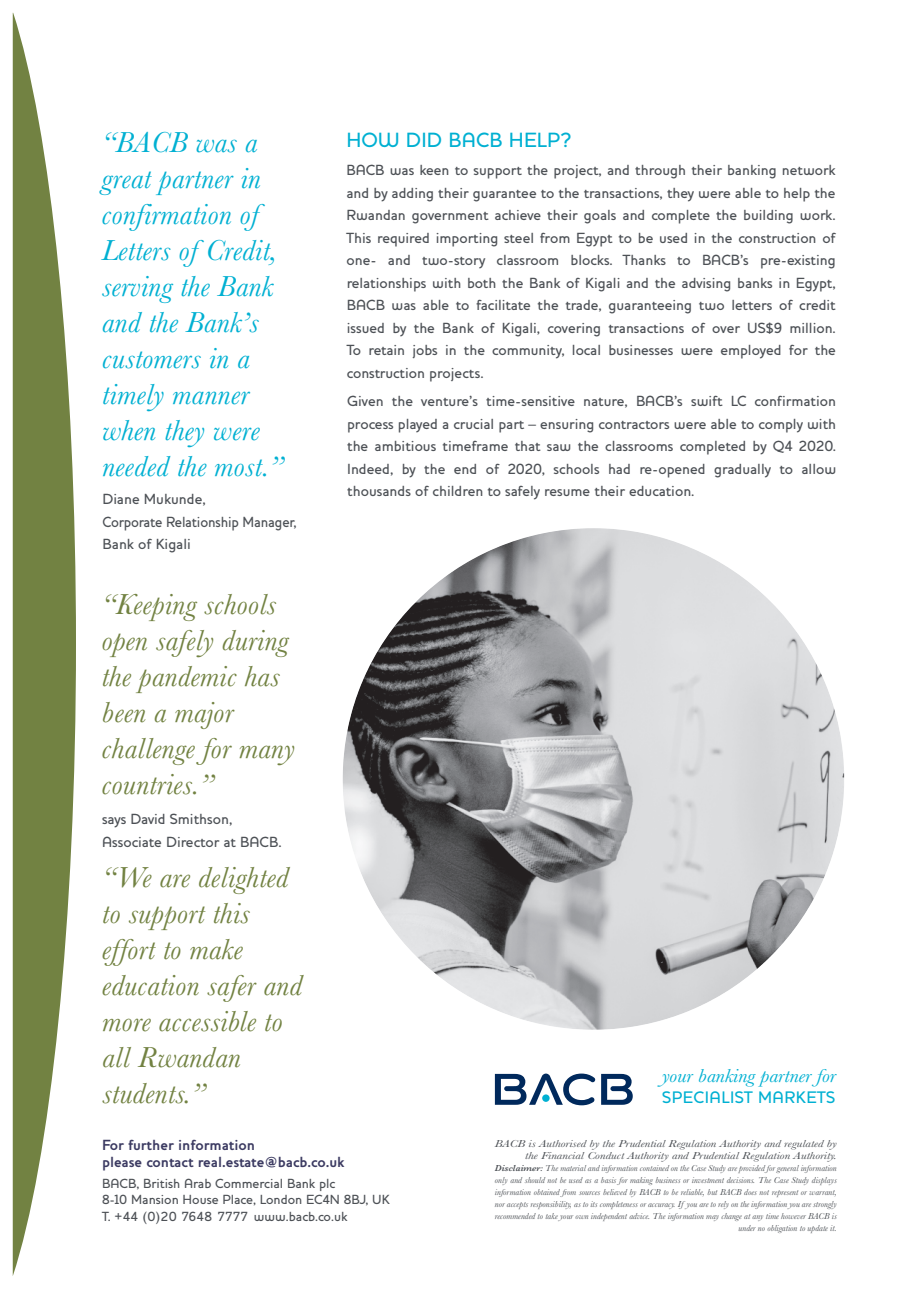
<style>
.page{position:relative;width:919px;height:1289px;background:#fff}
.page>*{position:absolute;margin:0;border:0;box-sizing:border-box;transform-origin:0 0}
.t1{font:italic 30px/36px "Baskerville";letter-spacing:.01em;color:#728242}
.t2{font:italic 30px/36px "Baskerville";letter-spacing:.01em;color:#00b0d2}
.t3{font:500 21px "Houschka";letter-spacing:.01em;color:#00b0d2}
.t4{font:italic 19.5px "Baskerville";color:#00b0d2;scale:1.1 1}
.t5{font:500 17.1px "Houschka";letter-spacing:.025em;color:#00b0d2}
.t6{font:500 15px/22.5px "Houschka";color:#4d5156;text-align:justify}
.t7{font:700 15px/16.5px "Houschka";color:#3c3b62}
.t8{font:500 13.5px/16.5px "Houschka";color:#4d5156}
.t9{font:italic 10.5px/12px "Baskerville";color:#4d5156;text-align:right;scale:1.25 1}
.t10{font:italic 9px/12px "Baskerville";color:#4d5156;text-align:right}
.s1{font-weight:600}
</style>
<div class="page">
<svg style="left:13px;top:13px;width:63px;height:1262px;fill:#728242"></svg>
<img style="left:342px;top:528px;width:502px;height:501px;border-radius:251px">
<svg style="left:601px;top:1073px;width:31px;height:31px"></svg>
<svg style="left:495px;top:1073px;width:100px;height:32px"></svg>
<h1 class="t2" style="left:102px;top:124px;width:183px">“BACB was a great partner in confirmation of<br>Letters of Credit, serving the Bank and the Bank’s customers in a timely manner when they were needed the most.”</h1>
<p class="t6" style="left:102px;top:488px;width:196px;text-align:left">Diane Mukunde,<br>Corporate Relationship Manager,<br>Bank of Kigali</p>
<h1 class="t1" style="left:102px;top:586px;width:195px">“Keeping schools open safely during the pandemic has been a major challenge for many countries.”</h1>
<p class="t6" style="left:102px;top:807px;width:181px">says David Smithson,<br>Associate Director at BACB.</p>
<h1 class="t1" style="left:102px;top:859px;width:201px">“We are delighted to support this effort to make education safer and more accessible to all Rwandan students.”</h1>
<h2 class="t3" style="left:346px;top:127px;width:226px">HOW DID BACB HELP?</h2>
<p class="t6" style="left:346px;top:159px;width:491px">BACB was keen to support the project, and through their banking network and by adding their guarantee to the transactions, they were able to help the Rwandan government achieve their goals and complete the building work.<br>This required importing steel from Egypt to be used in the construction of one- and two-story classroom blocks. Thanks to BACB’s pre-existing relationships with both the Bank of Kigali and the advising banks in Egypt, BACB was able to facilitate the trade, guaranteeing two letters of credit issued by the Bank of Kigali, covering transactions of over US$9 million.<br>To retain jobs in the community, local businesses were employed for the construction projects.</p>
<p class="t6" style="left:347px;top:390px;width:490px">Given the venture’s time-sensitive nature, BACB’s swift LC confirmation process played a crucial part – ensuring contractors were able to comply with the ambitious timeframe that saw the classrooms completed by Q4 2020.<br>Indeed, by the end of 2020, schools had re-opened gradually to allow thousands of children to safely resume their education.</p>
<h3 class="t4" style="left:662px;top:1062px;width:159px">your banking partner for</h3>
<p class="t5" style="left:662px;top:1087px;width:175px">SPECIALIST MARKETS</p>
<p class="t7" style="left:102px;top:1137px;width:244px">For further information<br>please contact real.estate@bacb.co.uk</p>
<p class="t8" style="left:102px;top:1175px;width:289px">BACB, British Arab Commercial Bank plc<br>8-10 Mansion House Place, London EC4N 8BJ, UK<br>T. +44 (0)20 7648 7777 www.bacb.co.uk</p>
<p class="t9" style="left:495px;top:1137px;width:275px">BACB is Authorised by the Prudential Regulation Authority and regulated by the Financial Conduct Authority and Prudential Regulation Authority.</p>
<p class="t10" style="left:495px;top:1162px;width:343px"><span class="s1">Disclaimer:</span> The material and information contained on the Case Study are provided for general information only and should not be used as a basis for making business or investment decisions. The Case Study displays information obtained from sources believed by BACB to be reliable, but BACB does not represent or warrant, nor accepts responsibility, as to its completeness or accuracy. If you are to rely on the information you are strongly recommended to take your own independent advice. The information may change at any time however BACB is under no obligation to update it.</p>
</div>
